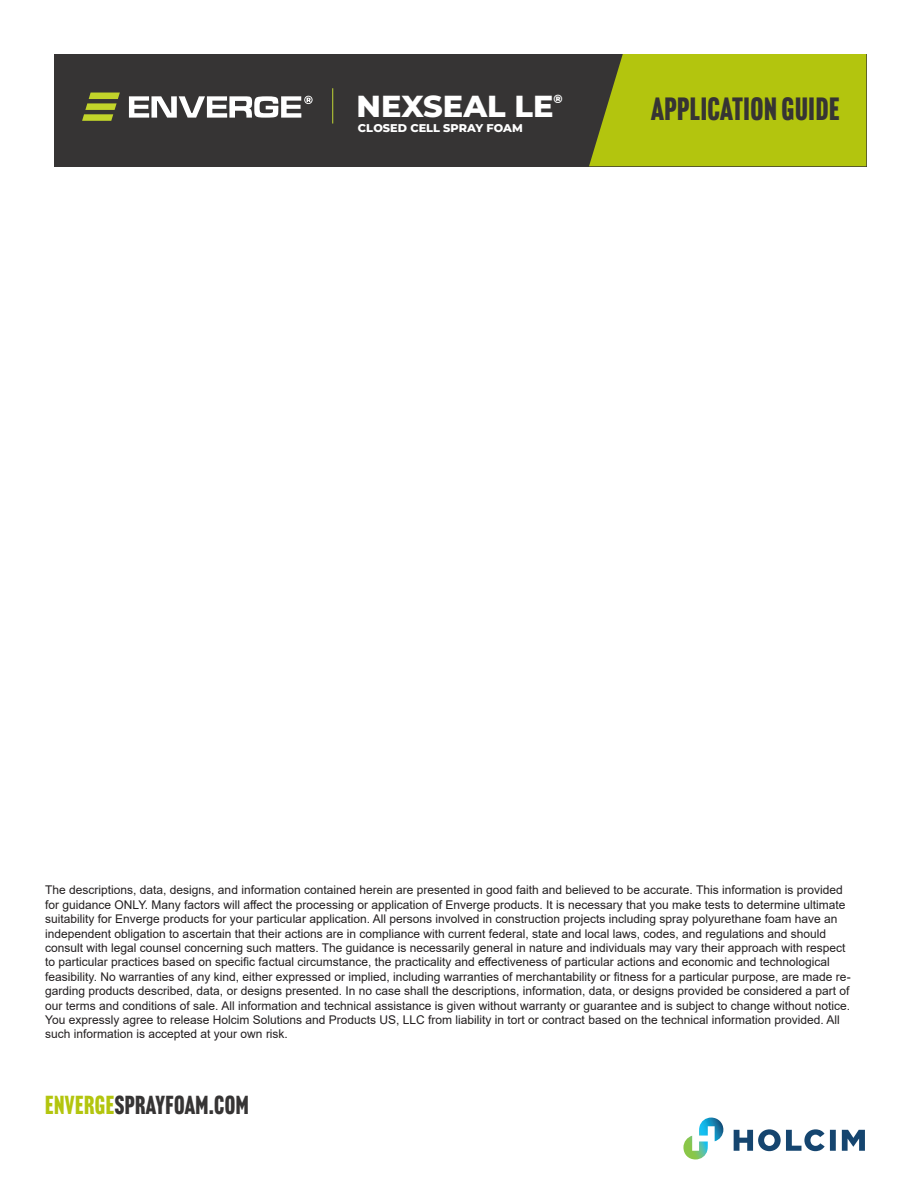
<style>
.page{position:relative;width:918px;height:1188px;background:#fff}
.page>*{position:absolute;margin:0;border:0;box-sizing:border-box;transform-origin:0 0}
.t1{font:31.5px "Headline Gothic ATF";letter-spacing:.02em;color:#363434}
.t2{font:800 30.3px "Montserrat";color:#fff}
.t3{font:25.5px "Headline Gothic ATF";letter-spacing:.02em;color:#363434}
.t4{font:12px/14.4px "Arial";color:#231f20}
.t5{font:800 11.85px "Montserrat";color:#fff}
.t6{font:800 11.25px "Montserrat";color:#fff}
.s1{color:#b3c50e}
</style>
<div class="page">
<svg style="left:734px;top:1129px;width:131px;height:22px"></svg>
<svg style="left:683px;top:1118px;width:40px;height:41px"></svg>
<div style="left:54px;top:54px;width:812px;height:112px;background:#363434"></div>
<div style="left:589px;top:54px;width:277px;height:112px;background:#b3c50e"></div>
<hr style="left:332px;top:88px;width:1px;height:36px;background:#b3c635">
<svg style="left:82px;top:93px;width:38px;height:28px"></svg>
<svg style="left:129px;top:96px;width:184px;height:22px"></svg>
<p class="t5" style="left:554px;top:91px;width:11px">®</p>
<h2 class="t2" style="left:357px;top:86px;width:199px">NEXSEAL LE</h2>
<h1 class="t1" style="left:651px;top:91px;width:190px">APPLICATION GUIDE</h1>
<p class="t6" style="left:358px;top:120px;width:166px">CLOSED CELL SPRAY FOAM</p>
<p class="t4" style="left:45px;top:883px;width:807px">The descriptions, data, designs, and information contained herein are presented in good faith and believed to be accurate. This information is provided for guidance ONLY. Many factors will affect the processing or application of Enverge products. It is necessary that you make tests to determine ultimate suitability for Enverge products for your particular application. All persons involved in construction projects including spray polyurethane foam have an independent obligation to ascertain that their actions are in compliance with current federal, state and local laws, codes, and regulations and should consult with legal counsel concerning such matters. The guidance is necessarily general in nature and individuals may vary their approach with respect to particular practices based on specific factual circumstance, the practicality and effectiveness of particular actions and economic and technological feasibility. No warranties of any kind, either expressed or implied, including warranties of merchantability or fitness for a particular purpose, are made re&shy;garding products described, data, or designs presented. In no case shall the descriptions, information, data, or designs provided be considered a part of our terms and conditions of sale. All information and technical assistance is given without warranty or guarantee and is subject to change without notice.<br>You expressly agree to release Holcim Solutions and Products US, LLC from liability in tort or contract based on the technical information provided. All such information is accepted at your own risk.</p>
<h3 class="t3" style="left:45px;top:1090px;width:205px"><span class="s1">ENVERGE</span>SPRAYFOAM.COM</h3>
</div>
